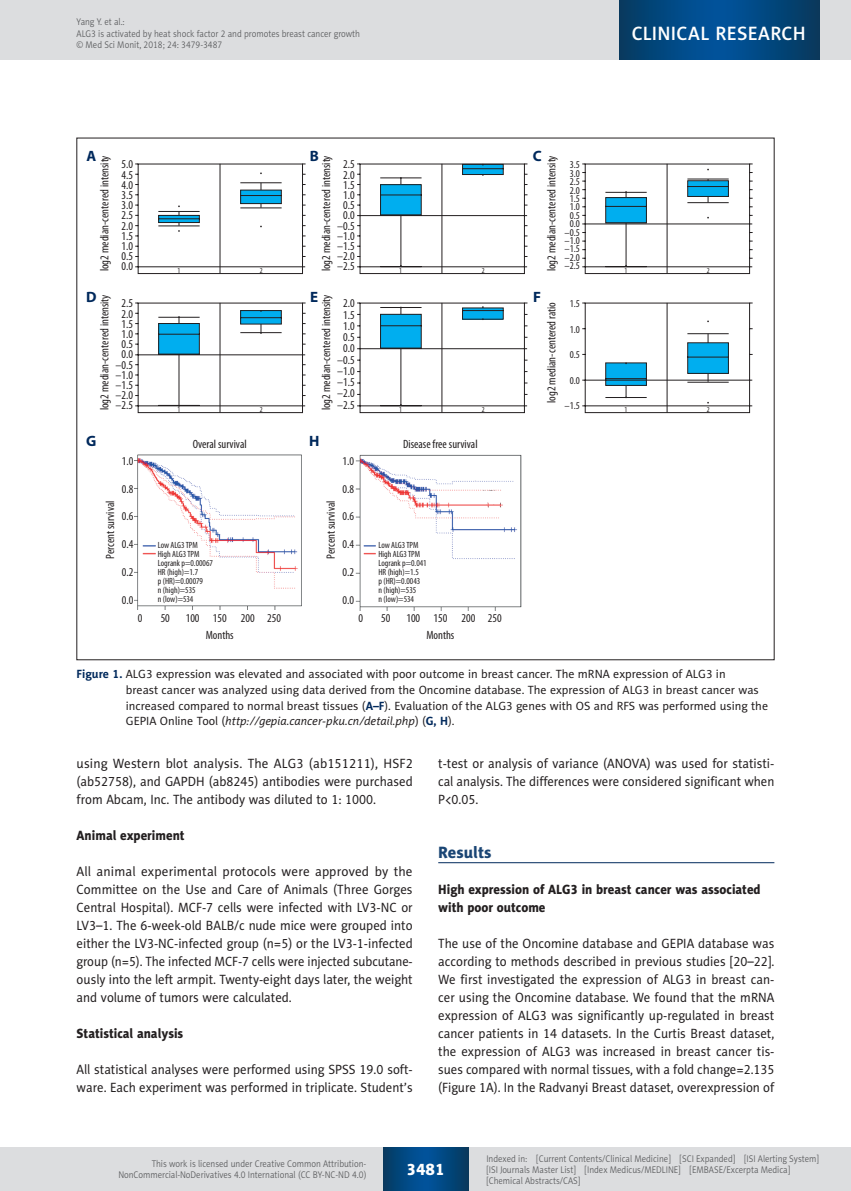
<style>
.page{position:relative;width:851px;height:1191px;background:#fff}
.page>*{position:absolute;margin:0;border:0;box-sizing:border-box;transform-origin:0 0}
.t1{font:19.5px "Naomi Sans EFN Medium";letter-spacing:.015em;color:#fff}
.MSM_Headline_1{font:16.5px "Naomi Sans EFN Heavy";color:#1a4574}
.t2{font:16.5px "Naomi Sans EFN Heavy";color:#fff}
.t3{font:700 15px "Myriad Pro";color:#00295c}
.MSM_Body{font:13.5px/18px "Naomi Sans EFN";color:#231f20;text-align:justify;scale:.95 1}
.MSM_Body-2{font:13.5px/18px "Naomi Sans EFN";color:#231f20;text-align:justify}
.MSM_Headline_2{font:13.5px/18px "Naomi Sans EFN Heavy";color:#231f20;scale:.95 1}
.t4{font:condensed 12px/10.2px "Myriad Pro";color:#231f20;text-align:center}
.MSM_Rycina_tytul{font:12px/15.8px "Naomi Sans EFN";color:#231f20}
.t5{font:condensed 10.5px/8.4px "Myriad Pro";color:#231f20;text-align:center}
.MSM_pagina_zywa{font:9.75px/11.2px "Naomi Sans EFN Light";color:#57585a;scale:.9 1}
.MSM_pagina_sygnatura{font:9.75px "Naomi Sans EFN Light";color:#57585a;scale:.9 1}
.t6{font:condensed 9px/9px "Myriad Pro";color:#231f20}
.t7{font:condensed 7.5px "Myriad Pro";color:#231f20}
.s1{font-weight:700;color:#00295c}
.s2{font-style:italic}
</style>
<div class="page">
<hr style="left:438px;top:862px;width:336px;height:1px;background:#00295c">
<img style="left:134px;top:454px;width:168px;height:156px">
<img style="left:355px;top:454px;width:166px;height:156px">
<svg style="left:135px;top:163px;width:171px;height:111px"></svg>
<hr style="left:219px;top:164px;width:1px;height:109px;background:#231f20">
<svg style="left:357px;top:163px;width:171px;height:111px"></svg>
<hr style="left:441px;top:164px;width:1px;height:109px;background:#231f20">
<svg style="left:582px;top:163px;width:170px;height:111px"></svg>
<hr style="left:666px;top:164px;width:1px;height:109px;background:#231f20">
<svg style="left:135px;top:302px;width:171px;height:111px"></svg>
<hr style="left:219px;top:303px;width:1px;height:109px;background:#231f20">
<svg style="left:357px;top:302px;width:171px;height:111px"></svg>
<hr style="left:441px;top:303px;width:1px;height:109px;background:#231f20">
<svg style="left:582px;top:302px;width:170px;height:111px"></svg>
<hr style="left:666px;top:303px;width:1px;height:109px;background:#231f20">
<svg style="left:142px;top:543px;width:13px;height:12px"></svg>
<svg style="left:363px;top:543px;width:12px;height:12px"></svg>
<div style="left:0;top:1148px;width:850px;height:43px;background:#dcdddf"></div>
<svg style="left:383px;top:1147px;width:85px;height:43px;background:#02477e"></svg>
<div style="left:0;top:0;width:850px;height:60px;background:#dcdddf"></div>
<svg style="left:619px;top:0;width:200px;height:60px;background:#02477e"></svg>
<p class="MSM_pagina_zywa" style="left:77px;top:16px;width:316px">Yang Y. et al.:<br>ALG3 is activated by heat shock factor 2 and promotes breast cancer growth</p>
<p class="MSM_pagina_sygnatura" style="left:77px;top:39px;width:163px">© Med Sci Monit, 2018; 24: 3479-3487</p>
<h1 class="t1" style="left:631px;top:22px;width:175px">CLINICAL RESEARCH</h1>
<p class="t3" style="left:86px;top:147px;width:11px">A</p>
<p class="t4" style="left:99px;top:271px;width:117px;rotate:-90deg">log2 median-centered intensity</p>
<p class="t4" style="left:121px;top:159px;width:13px;text-align:justify">5.0<br>4.5<br>4.0<br>3.5<br>3.0<br>2.5<br>2.0<br>1.5<br>1.0<br>0.5<br>0.0</p>
<p class="t7" style="left:177px;top:266px;width:4px">1</p>
<p class="t7" style="left:260px;top:266px;width:4px">2</p>
<p class="t3" style="left:309px;top:147px;width:11px">B</p>
<p class="t4" style="left:321px;top:271px;width:117px;rotate:-90deg">log2 median-centered intensity</p>
<p class="t4" style="left:337px;top:159px;width:19px">2.5<br>2.0<br>1.5<br>1.0<br>0.5<br>0.0 –0.5 –1.0 –1.5 –2.0 –2.5</p>
<p class="t7" style="left:399px;top:266px;width:4px">1</p>
<p class="t7" style="left:481px;top:266px;width:4px">2</p>
<p class="t3" style="left:532px;top:147px;width:10px">C</p>
<p class="t4" style="left:546px;top:271px;width:117px;rotate:-90deg">log2 median-centered intensity</p>
<p class="t5" style="left:564px;top:160px;width:17px">3.5<br>3.0<br>2.5<br>2.0<br>1.5<br>1.0<br>0.5<br>0.0 –0.5 –1.0 –1.5 –2.0 –2.5</p>
<p class="t7" style="left:624px;top:266px;width:4px">1</p>
<p class="t7" style="left:706px;top:266px;width:4px">2</p>
<p class="t3" style="left:86px;top:287px;width:12px">D</p>
<p class="t4" style="left:99px;top:410px;width:117px;rotate:-90deg">log2 median-centered intensity</p>
<p class="t4" style="left:115px;top:298px;width:19px">2.5<br>2.0<br>1.5<br>1.0<br>0.5<br>0.0 –0.5 –1.0 –1.5 –2.0 –2.5</p>
<p class="t7" style="left:177px;top:405px;width:4px">1</p>
<p class="t7" style="left:260px;top:405px;width:4px">2</p>
<p class="t3" style="left:310px;top:287px;width:10px">E</p>
<p class="t4" style="left:321px;top:410px;width:117px;rotate:-90deg">log2 median-centered intensity</p>
<p class="t4" style="left:337px;top:298px;width:19px;line-height:11.2px">2.0<br>1.5<br>1.0<br>0.5<br>0.0 –0.5 –1.0 –1.5 –2.0 –2.5</p>
<p class="t7" style="left:399px;top:405px;width:4px">1</p>
<p class="t7" style="left:481px;top:405px;width:4px">2</p>
<p class="t3" style="left:533px;top:287px;width:9px">F</p>
<p class="t5" style="left:569px;top:299px;width:12px">1.5</p>
<p class="t5" style="left:569px;top:325px;width:12px">1.0</p>
<p class="t5" style="left:569px;top:350px;width:12px">0.5</p>
<p class="t5" style="left:569px;top:376px;width:12px">0.0</p>
<p class="t5" style="left:564px;top:401px;width:17px">–1.5</p>
<p class="t7" style="left:624px;top:405px;width:4px">1</p>
<p class="t4" style="left:546px;top:403px;width:102px;rotate:-90deg">log2 median-centered ratio</p>
<p class="t7" style="left:706px;top:405px;width:4px">2</p>
<p class="t3" style="left:86px;top:431px;width:12px">G</p>
<p class="t4" style="left:193px;top:439px;width:55px">Overal survival</p>
<p class="t3" style="left:309px;top:431px;width:12px">H</p>
<p class="t4" style="left:403px;top:439px;width:76px">Disease free survival</p>
<p class="t4" style="left:105px;top:558px;width:60px;rotate:-90deg">Percent survival</p>
<p class="t4" style="left:122px;top:455px;width:13px">1.0</p>
<p class="t4" style="left:122px;top:483px;width:13px">0.8</p>
<p class="t4" style="left:122px;top:511px;width:13px">0.6</p>
<p class="t4" style="left:122px;top:539px;width:13px">0.4</p>
<p class="t4" style="left:122px;top:566px;width:13px">0.2</p>
<p class="t4" style="left:122px;top:594px;width:13px">0.0</p>
<p class="t6" style="left:158px;top:540px;width:57px">Low ALG3 TPM<br>High ALG3 TPM<br>Logrank p=0.00067<br>HR (high)=1.7<br>p (HR)=0.00079<br>n (high)=535<br>n (low)=534</p>
<p class="t4" style="left:325px;top:558px;width:60px;rotate:-90deg">Percent survival</p>
<p class="t4" style="left:342px;top:455px;width:13px">1.0</p>
<p class="t4" style="left:342px;top:483px;width:13px">0.8</p>
<p class="t4" style="left:342px;top:511px;width:13px">0.6</p>
<p class="t4" style="left:342px;top:539px;width:13px">0.4</p>
<p class="t4" style="left:342px;top:566px;width:13px">0.2</p>
<p class="t4" style="left:342px;top:594px;width:13px">0.0</p>
<p class="t6" style="left:378px;top:540px;width:50px">Low ALG3 TPM<br>High ALG3 TPM<br>Logrank p=0.041<br>HR (high)=1.5<br>p (HR)=0.0043<br>n (high)=535<br>n (low)=534</p>
<p class="t4" style="left:138px;top:613px;width:6px">0</p>
<p class="t4" style="left:161px;top:613px;width:11px">50</p>
<p class="t4" style="left:186px;top:613px;width:97px">100 150 200 250</p>
<p class="t4" style="left:358px;top:613px;width:6px">0</p>
<p class="t4" style="left:381px;top:613px;width:11px">50</p>
<p class="t4" style="left:406px;top:613px;width:97px">100 150 200 250</p>
<p class="t4" style="left:206px;top:630px;width:30px">Months</p>
<p class="t4" style="left:426px;top:630px;width:30px">Months</p>
<p class="MSM_Rycina_tytul" style="left:126px;top:666px;width:643px;text-indent:-49px"><span class="s1">Figure 1.</span> ALG3 expression was elevated and associated with poor outcome in breast cancer. The mRNA expression of ALG3 in<br>breast cancer was analyzed using data derived from the Oncomine database. The expression of ALG3 in breast cancer was increased compared to normal breast tissues (<span class="s1">A–F</span>). Evaluation of the ALG3 genes with OS and RFS was performed using the GEPIA Online Tool (<span class="s2">http://gepia.cancer-pku.cn/detail.php</span>) (<span class="s1">G, H</span>).</p>
<p class="MSM_Body-2" style="left:77px;top:754px;width:337px">using Western blot analysis. The ALG3 (ab151211), HSF2 (ab52758), and GAPDH (ab8245) antibodies were purchased from Abcam, Inc. The antibody was diluted to 1: 1000.</p>
<p class="MSM_Headline_2" style="left:77px;top:826px;width:115px">Animal experiment</p>
<p class="MSM_Body-2" style="left:77px;top:862px;width:337px">All animal experimental protocols were approved by the Committee on the Use and Care of Animals (Three Gorges Central Hospital). MCF-7 cells were infected with LV3-NC or LV3–1. The 6-week-old BALB/c nude mice were grouped into either the LV3-NC-infected group (n=5) or the LV3-1-infected group (n=5). The infected MCF-7 cells were injected subcutane&shy;ously into the left armpit. Twenty-eight days later, the weight and volume of tumors were calculated.</p>
<p class="MSM_Headline_2" style="left:77px;top:1024px;width:114px">Statistical analysis</p>
<p class="MSM_Body" style="left:77px;top:1060px;width:355px">All statistical analyses were performed using SPSS 19.0 soft&shy;ware. Each experiment was performed in triplicate. Student’s</p>
<p class="MSM_Body" style="left:438px;top:754px;width:355px">t-test or analysis of variance (ANOVA) was used for statisti&shy;cal analysis. The differences were considered significant when P&lt;0.05.</p>
<p class="MSM_Headline_1" style="left:438px;top:842px;width:55px">Results</p>
<p class="MSM_Headline_2" style="left:438px;top:880px;width:341px">High expression of ALG3 in breast cancer was associated with poor outcome</p>
<p class="MSM_Body" style="left:438px;top:934px;width:355px">The use of the Oncomine database and GEPIA database was according to methods described in previous studies [20–22].<br>We first investigated the expression of ALG3 in breast can&shy;cer using the Oncomine database. We found that the mRNA expression of ALG3 was significantly up-regulated in breast cancer patients in 14 datasets. In the Curtis Breast dataset, the expression of ALG3 was increased in breast cancer tis&shy;sues compared with normal tissues, with a fold change=2.135 (Figure 1A). In the Radvanyi Breast dataset, overexpression of</p>
<p class="MSM_pagina_zywa" style="left:118px;top:1158px;width:277px;text-align:right">This work is licensed under Creative Common Attribution-<br>NonCommercial-NoDerivatives 4.0 International (CC BY-NC-ND 4.0)</p>
<p class="t2" style="left:406px;top:1159px;width:40px">3481</p>
<p class="MSM_pagina_zywa" style="left:486px;top:1152px;width:371px">Indexed in: [Current Contents/Clinical Medicine] [SCI Expanded] [ISI Alerting System] [ISI Journals Master List] [Index Medicus/MEDLINE] [EMBASE/Excerpta Medica] [Chemical Abstracts/CAS]</p>
</div>
